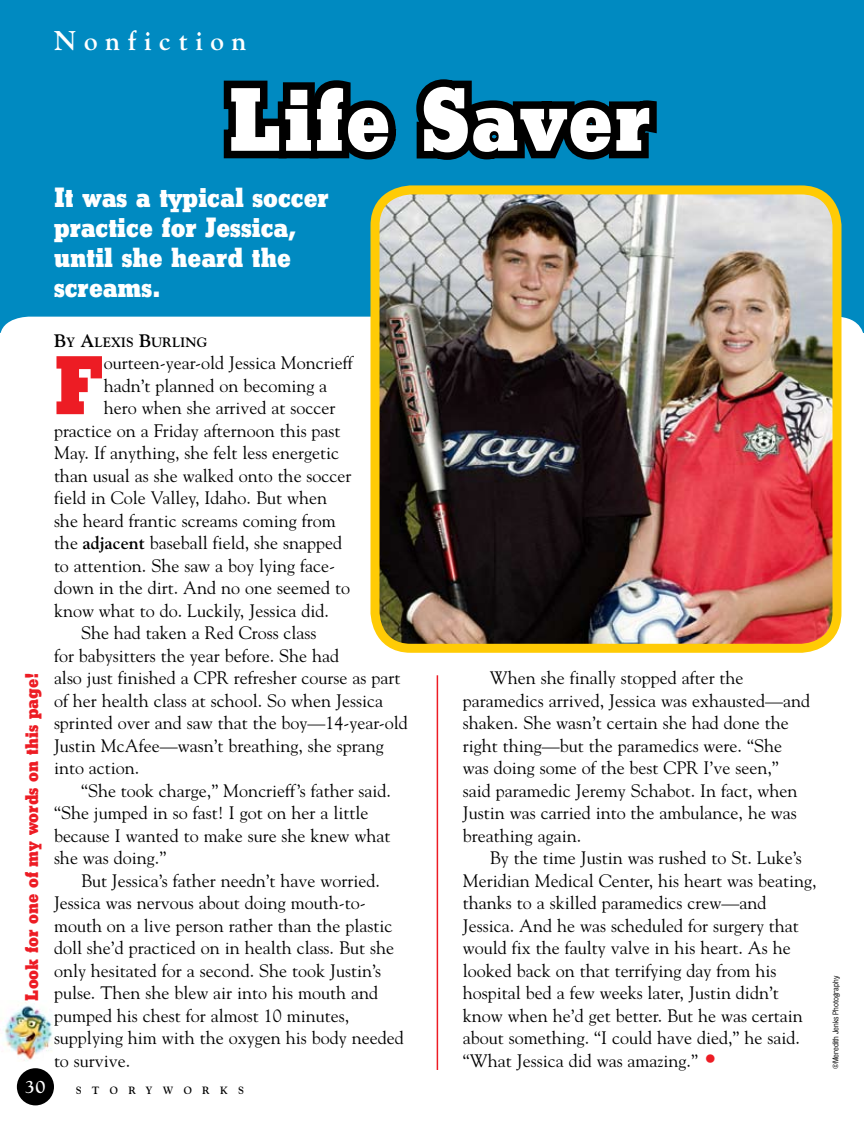
<style>
.page{position:relative;width:864px;height:1121px;background:#fff}
.page>*{position:absolute;margin:0;border:0;box-sizing:border-box;transform-origin:0 0}
.t1{font:800 87px "Stymie BT";letter-spacing:.02em;color:#fff}
.t2{font:800 80.55px "Stymie BT";color:#ed1c24}
.t3{font:800 27px/30px "Stymie BT";color:#fff}
.t4{font:700 27px "Goudy";letter-spacing:.28em;color:#fff}
.t5{font:18px/22.5px "Goudy";color:#000}
.t6{font:800 18px "Stymie BT";color:#ed1c24}
.t7{font:700 18px "Goudy";color:#fff}
.t8{font:700 13.5px "Goudy";color:#000}
.t9{font:700 10.5px "Goudy";letter-spacing:.985em;color:#000}
.t10{font:7.5px "Bureau Grotesque Five One";color:#000}
.s1{font-size:18px}
.s2{font-weight:700}
.s3{font-size:24px;color:#ed1c24}
</style>
<div class="page">
<img style="left:0;top:1002px;width:53px;height:59px">
<div style="left:0;top:0;width:864px;height:332px;background:#008ac1"></div>
<svg style="left:0;top:316px;width:864px;height:17px;background:#ebf6fa"></svg>
<div style="left:17px;top:1068px;width:37px;height:37px;background:#000;border-radius:50%"></div>
<svg style="left:223px;top:79px;width:434px;height:81px"></svg>
<img style="left:380px;top:195px;width:452px;height:448px">
<div style="left:370px;top:185px;width:472px;height:468px;border:9px solid #ffcb05;border-radius:36px"></div>
<hr style="left:437px;top:675px;width:1px;height:395px;background:#ed1c24">
<h3 class="t4" style="left:54px;top:25px;width:194px">Nonfiction</h3>
<h1 class="t1" style="left:228px;top:67px;width:423px">Life Saver</h1>
<h3 class="t3" style="left:54px;top:182px;width:276px">It was a typical soccer practice for Jessica, until she heard the screams.</h3>
<p class="t6" style="left:21px;top:1000px;width:329px;rotate:-90deg">Look for one of my words on this page!</p>
<p class="t8" style="left:54px;top:334px;width:155px"><span class="s1">B</span>Y <span class="s1">A</span>LEXIS <span class="s1">B</span>URLING</p>
<h2 class="t2" style="left:54px;top:336px;width:51px">F</h2>
<p class="t5" style="left:104px;top:351px;width:251px">ourteen-year-old Jessica Moncrieff</p>
<p class="t5" style="left:104px;top:373px;width:225px">hadn’t planned on becoming a</p>
<p class="t5" style="left:104px;top:396px;width:233px">hero when she arrived at soccer</p>
<p class="t5" style="left:54px;top:418px;width:288px">practice on a Friday afternoon this past</p>
<p class="t5" style="left:54px;top:441px;width:287px">May. If anything, she felt less energetic</p>
<p class="t5" style="left:54px;top:463px;width:299px">than usual as she walked onto the soccer</p>
<p class="t5" style="left:54px;top:486px;width:275px">field in Cole Valley, Idaho. But when</p>
<p class="t5" style="left:54px;top:508px;width:283px">she heard frantic screams coming from</p>
<p class="t5" style="left:54px;top:531px;width:290px">the <span class="s2">adjacent</span> baseball field, she snapped</p>
<p class="t5" style="left:54px;top:553px;width:283px">to attention. She saw a boy lying face-</p>
<p class="t5" style="left:54px;top:576px;width:298px">down in the dirt. And no one seemed to</p>
<p class="t5" style="left:54px;top:598px;width:276px">know what to do. Luckily, Jessica did.</p>
<p class="t5" style="left:81px;top:621px;width:237px">She had taken a Red Cross class</p>
<p class="t5" style="left:54px;top:643px;width:287px">for babysitters the year before. She had</p>
<p class="t5" style="left:54px;top:666px;width:348px">also just finished a CPR refresher course as part</p>
<p class="t5" style="left:54px;top:688px;width:331px">of her health class at school. So when Jessica</p>
<p class="t5" style="left:54px;top:711px;width:355px">sprinted over and saw that the boy—14-year-old</p>
<p class="t5" style="left:54px;top:733px;width:331px">Justin McAfee—wasn’t breathing, she sprang</p>
<p class="t5" style="left:54px;top:756px;width:87px">into action.</p>
<p class="t5" style="left:81px;top:778px;width:312px">“She took charge,” Moncrieff’s father said.</p>
<p class="t5" style="left:54px;top:801px;width:316px">“She jumped in so fast! I got on her a little</p>
<p class="t5" style="left:54px;top:823px;width:338px">because I wanted to make sure she knew what</p>
<p class="t5" style="left:54px;top:846px;width:114px">she was doing.”</p>
<p class="t5" style="left:81px;top:868px;width:300px">But Jessica’s father needn’t have worried.</p>
<p class="t5" style="left:54px;top:891px;width:313px">Jessica was nervous about doing mouth-to-</p>
<p class="t5" style="left:54px;top:913px;width:340px">mouth on a live person rather than the plastic</p>
<p class="t5" style="left:54px;top:936px;width:342px">doll she’d practiced on in health class. But she</p>
<p class="t5" style="left:54px;top:958px;width:329px">only hesitated for a second. She took Justin’s</p>
<p class="t5" style="left:54px;top:981px;width:326px">pulse. Then she blew air into his mouth and</p>
<p class="t5" style="left:54px;top:1003px;width:297px">pumped his chest for almost 10 minutes,</p>
<p class="t5" style="left:54px;top:1026px;width:351px">supplying him with the oxygen his body needed</p>
<p class="t5" style="left:54px;top:1048px;width:78px">to survive.</p>
<p class="t7" style="left:25px;top:1076px;width:22px">30</p>
<p class="t9" style="left:76px;top:1083px;width:170px">storyworks</p>
<p class="t5" style="left:463px;top:666px;width:349px;text-indent:27px">When she finally stopped after the paramedics arrived, Jessica was exhausted—and shaken. She wasn’t certain she had done the right thing—but the paramedics were. “She was doing some of the best CPR I’ve seen,” said paramedic Jeremy Schabot. In fact, when Justin was carried into the ambulance, he was breathing again.</p>
<p class="t5" style="left:463px;top:846px;width:355px;text-indent:27px">By the time Justin was rushed to St. Luke’s Meridian Medical Center, his heart was beating, thanks to a skilled paramedics crew—and Jessica. And he was scheduled for surgery that would fix the faulty valve in his heart. As he looked back on that terrifying day from his hospital bed a few weeks later, Justin didn’t know when he’d get better. But he was certain about something. “I could have died,” he said. “What Jessica did was amazing.” <span class="s3">•</span></p>
<p class="t10" style="left:831px;top:1069px;width:95px;rotate:-90deg">©Meredith Jenks Photography</p>
</div>
